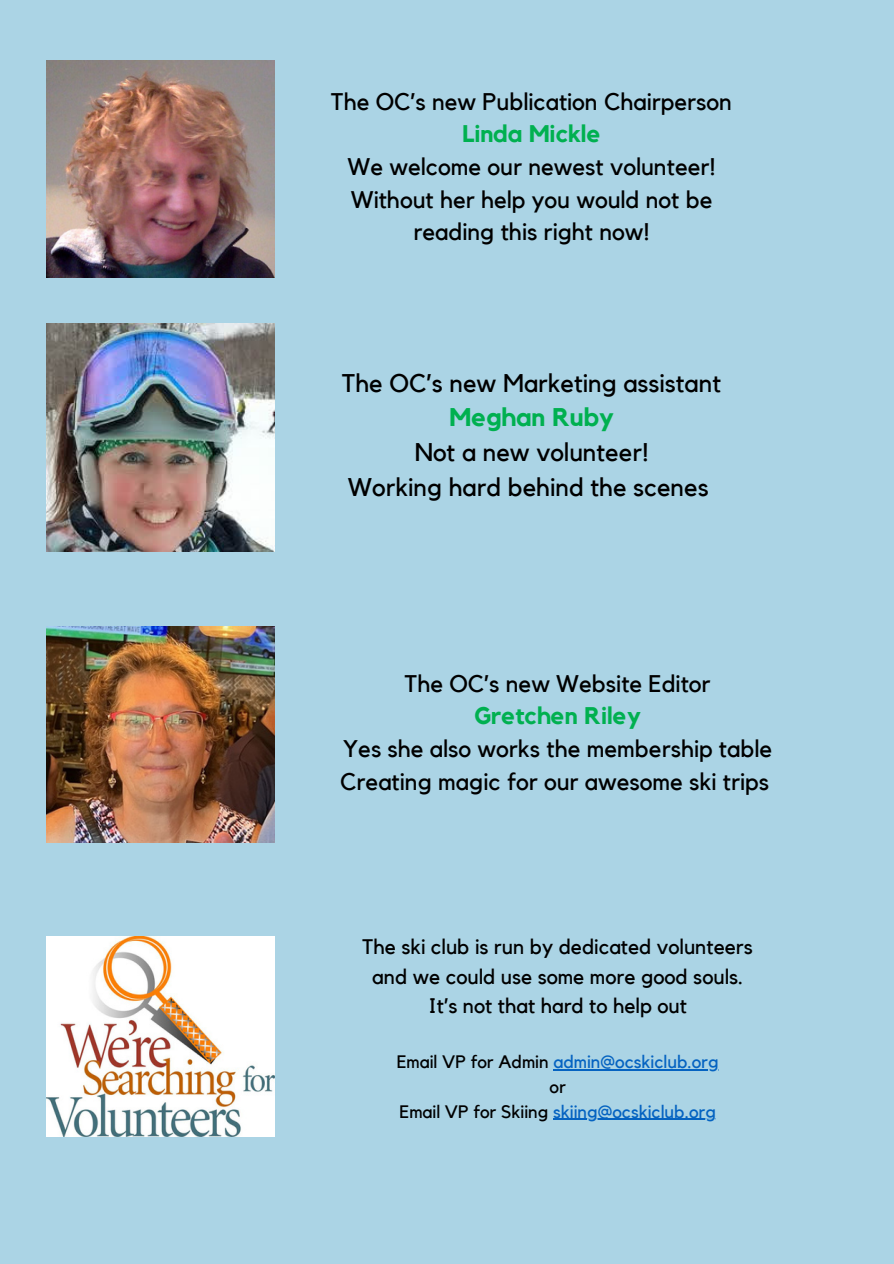
<style>
.page{position:relative;width:894px;height:1264px;background:#fff}
.page>*{position:absolute;margin:0;border:0;box-sizing:border-box;transform-origin:0 0}
.t1{font:25.5px/34.8px "Kollektif";color:#000;text-align:center}
.t2{font:24px/32.7px "Kollektif";color:#000;text-align:center}
.t3{font:21px/29.2px "Kollektif";color:#000;text-align:center}
.t4{font:18px "Kollektif";color:#0563c1}
.t5{font:18px "Kollektif";color:#000}
.s1{font-weight:700;color:#00b050}
.s2{color:#000}
</style>
<div class="page">
<div style="left:0;top:0;width:893px;height:1263px;background:#abd4e5"></div>
<img style="left:47px;top:61px;width:227px;height:216px">
<img style="left:47px;top:324px;width:227px;height:227px">
<img style="left:47px;top:626px;width:227px;height:216px">
<img style="left:47px;top:936px;width:227px;height:200px">
<hr style="left:553px;top:1069px;width:165px;height:1px;background:#0563c1">
<hr style="left:553px;top:1118px;width:162px;height:1px;background:#0563c1">
<p class="t2" style="left:331px;top:86px;width:402px">The OC’s new Publication Chairperson<br><span class="s1">Linda Mickle<br></span>We welcome our newest volunteer!<br>Without her help you would not be reading this right now!</p>
<h1 class="t1" style="left:342px;top:366px;width:380px">The OC’s new Marketing assistant<br><span class="s1">Meghan Ruby<br></span>Not a new volunteer!<br>Working hard behind the scenes</h1>
<p class="t2" style="left:340px;top:668px;width:433px">The OC’s new Website Editor<br><span class="s1">Gretchen Riley<br></span>Yes she also works the membership table<br>Creating magic for our awesome ski trips</p>
<h2 class="t3" style="left:362px;top:933px;width:392px">The ski club is run by dedicated volunteers and we could use some more good souls.<br>It’s not that hard to help out</h2>
<p class="t4" style="left:396px;top:1053px;width:323px"><span class="s2">Email VP for Admin</span> admin@ocskiclub.org</p>
<p class="t5" style="left:549px;top:1078px;width:18px">or</p>
<p class="t4" style="left:399px;top:1103px;width:318px"><span class="s2">Email VP for Skiing</span> skiing@ocskiclub.org</p>
</div>
